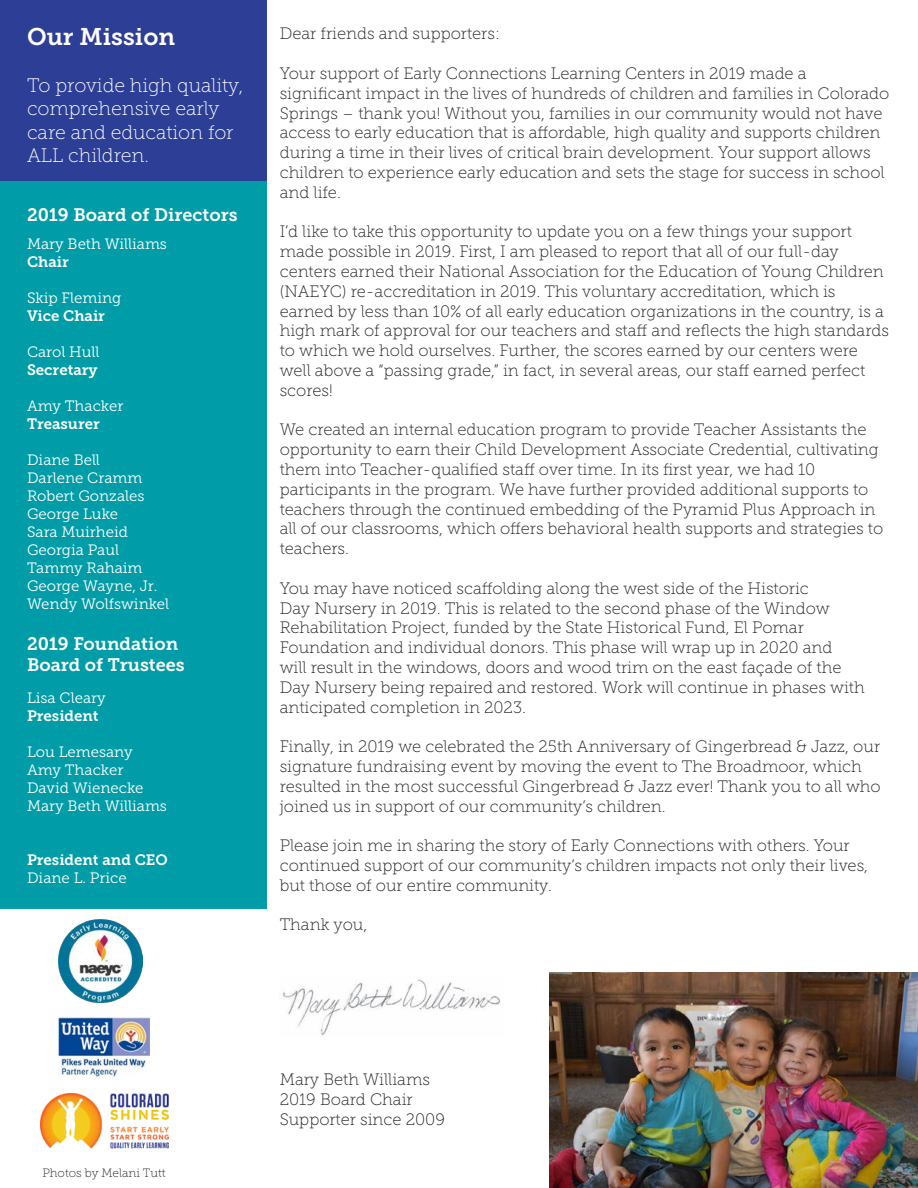
<style>
.page{position:relative;width:918px;height:1188px;background:#fff}
.page>*{position:absolute;margin:0;border:0;box-sizing:border-box;transform-origin:0 0}
.t1{font:24px "Museo Slab 700";color:#fff}
.t2{font:19.5px/23.4px "Museo Slab 100";color:#fff}
.t3{font:18px "Museo Slab 700";color:#fff}
.t4{font:16.5px/19.8px "Museo Slab 100";color:#231f20}
.t5{font:15px "Museo Slab 300";color:#fff}
.t6{font:15px "Museo Slab 700";color:#fff}
.t7{font:12px "Museo Slab 100";color:#231f20}
</style>
<div class="page">
<div style="left:0;top:0;width:266px;height:181px;background:#2d3e96"></div>
<div style="left:0;top:181px;width:266px;height:728px;background:#009ca7"></div>
<img style="left:59px;top:919px;width:84px;height:84px">
<img style="left:59px;top:1017px;width:91px;height:60px">
<img style="left:40px;top:1094px;width:128px;height:55px">
<img style="left:283px;top:979px;width:217px;height:57px">
<img style="left:550px;top:973px;width:368px;height:215px">
<p class="t1" style="left:27px;top:23px;width:150px">Our Mission</p>
<p class="t2" style="left:27px;top:74px;width:218px">To provide high quality, comprehensive early care and education for<br>ALL children.</p>
<p class="t3" style="left:27px;top:205px;width:212px">2019 Board of Directors</p>
<p class="t5" style="left:27px;top:235px;width:142px">Mary Beth Williams</p>
<p class="t6" style="left:27px;top:253px;width:43px">Chair</p>
<p class="t5" style="left:27px;top:289px;width:96px">Skip Fleming</p>
<p class="t6" style="left:27px;top:307px;width:79px">Vice Chair</p>
<p class="t5" style="left:27px;top:343px;width:74px">Carol Hull</p>
<p class="t6" style="left:27px;top:361px;width:72px">Secretary</p>
<p class="t5" style="left:27px;top:397px;width:98px">Amy Thacker</p>
<p class="t6" style="left:27px;top:415px;width:74px">Treasurer</p>
<p class="t5" style="left:27px;top:451px;width:75px">Diane Bell</p>
<p class="t5" style="left:27px;top:469px;width:117px">Darlene Cramm</p>
<p class="t5" style="left:27px;top:487px;width:119px">Robert Gonzales</p>
<p class="t5" style="left:27px;top:505px;width:93px">George Luke</p>
<p class="t5" style="left:27px;top:523px;width:103px">Sara Muirheid</p>
<p class="t5" style="left:27px;top:541px;width:94px">Georgia Paul</p>
<p class="t5" style="left:27px;top:559px;width:117px">Tammy Rahaim</p>
<p class="t5" style="left:27px;top:577px;width:132px">George Wayne, Jr.</p>
<p class="t5" style="left:27px;top:595px;width:144px">Wendy Wolfswinkel</p>
<p class="t3" style="left:27px;top:633px;width:153px">2019 Foundation</p>
<p class="t3" style="left:27px;top:655px;width:159px">Board of Trustees</p>
<p class="t5" style="left:27px;top:690px;width:80px">Lisa Cleary</p>
<p class="t6" style="left:27px;top:707px;width:73px">President</p>
<p class="t5" style="left:27px;top:744px;width:107px">Lou Lemesany</p>
<p class="t5" style="left:27px;top:762px;width:98px">Amy Thacker</p>
<p class="t5" style="left:27px;top:780px;width:118px">David Wienecke</p>
<p class="t5" style="left:27px;top:798px;width:142px">Mary Beth Williams</p>
<p class="t6" style="left:27px;top:851px;width:142px">President and CEO</p>
<p class="t5" style="left:27px;top:870px;width:101px">Diane L. Price</p>
<p class="t4" style="left:280px;top:24px;width:222px">Dear friends and supporters:</p>
<p class="t4" style="left:280px;top:64px;width:611px">Your support of Early Connections Learning Centers in 2019 made a significant impact in the lives of hundreds of children and families in Colorado Springs – thank you! Without you, families in our community would not have access to early education that is affordable, high quality and supports children during a time in their lives of critical brain development. Your support allows children to experience early education and sets the stage for success in school and life.</p>
<p class="t4" style="left:280px;top:222px;width:611px">I’d like to take this opportunity to update you on a few things your support made possible in 2019. First, I am pleased to report that all of our full-day centers earned their National Association for the Education of Young Children (NAEYC) re-accreditation in 2019. This voluntary accreditation, which is earned by less than 10% of all early education organizations in the country, is a high mark of approval for our teachers and staff and reflects the high standards to which we hold ourselves. Further, the scores earned by our centers were well above a “passing grade,” in fact, in several areas, our staff earned perfect scores!</p>
<p class="t4" style="left:280px;top:420px;width:605px">We created an internal education program to provide Teacher Assistants the opportunity to earn their Child Development Associate Credential, cultivating them into Teacher-qualified staff over time. In its first year, we had 10 participants in the program. We have further provided additional supports to teachers through the continued embedding of the Pyramid Plus Approach in all of our classrooms, which offers behavioral health supports and strategies to teachers.</p>
<p class="t4" style="left:280px;top:578px;width:586px">You may have noticed scaffolding along the west side of the Historic<br>Day Nursery in 2019. This is related to the second phase of the Window Rehabilitation Project, funded by the State Historical Fund, El Pomar Foundation and individual donors. This phase will wrap up in 2020 and<br>will result in the windows, doors and wood trim on the east façade of the Day Nursery being repaired and restored. Work will continue in phases with anticipated completion in 2023.</p>
<p class="t4" style="left:280px;top:737px;width:603px">Finally, in 2019 we celebrated the 25th Anniversary of Gingerbread &amp; Jazz, our signature fundraising event by moving the event to The Broadmoor, which resulted in the most successful Gingerbread &amp; Jazz ever! Thank you to all who joined us in support of our community’s children.</p>
<p class="t4" style="left:280px;top:836px;width:590px">Please join me in sharing the story of Early Connections with others. Your continued support of our community’s children impacts not only their lives, but those of our entire community.</p>
<p class="t4" style="left:280px;top:915px;width:89px">Thank you,</p>
<p class="t7" style="left:42px;top:1167px;width:125px">Photos by Melani Tutt</p>
<p class="t4" style="left:280px;top:1069px;width:152px">Mary Beth Williams</p>
<p class="t4" style="left:280px;top:1089px;width:135px">2019 Board Chair</p>
<p class="t4" style="left:280px;top:1109px;width:167px">Supporter since 2009</p>
</div>
